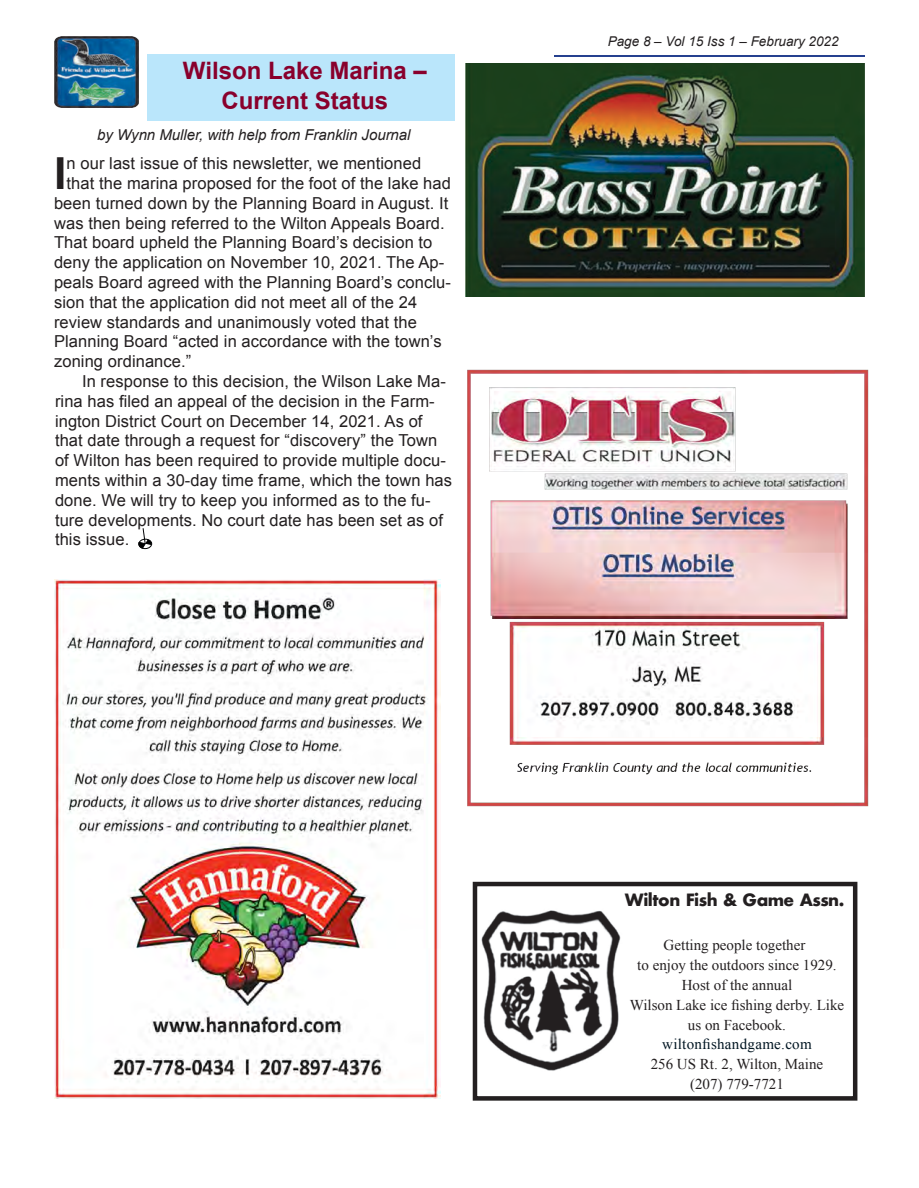
<style>
.page{position:relative;width:919px;height:1188px;background:#fff}
.page>*{position:absolute;margin:0;border:0;box-sizing:border-box;transform-origin:0 0}
.t1{font:700 44.1px "Arial";color:#231f20}
.t2{font:700 24px/30px "Arial";color:#89002c;text-align:center}
.t3{font:16.5px "Arial";letter-spacing:.005em;color:#231f20}
.t4{font:700 16.5px "Futura";letter-spacing:-.03em;color:#231f20}
.t5{font:15px/19.8px "Times New Roman";color:#231f20;text-align:center}
.t6{font:italic 15px "Arial";letter-spacing:-.005em;color:#231f20}
.t7{font:15px "Times New Roman";letter-spacing:.02em;color:#001522}
.t8{font:italic 13.5px "Arial";color:#231f20}
</style>
<div class="page">
<div style="left:147px;top:54px;width:308px;height:66px;background:#bae6fb"></div>
<hr style="left:554px;top:55px;width:310px;height:1px;background:#25408f">
<div style="left:138px;top:539px;width:14px;height:10px;border:1px solid #010203;border-radius:50%"></div>
<svg style="left:139px;top:528px;width:13px;height:20px"></svg>
<img style="left:54px;top:36px;width:84px;height:72px">
<img style="left:467px;top:369px;width:402px;height:438px">
<img style="left:465px;top:64px;width:399px;height:232px">
<img style="left:54px;top:580px;width:386px;height:518px">
<img style="left:477px;top:904px;width:144px;height:167px">
<div style="left:472px;top:882px;width:385px;height:219px;border:4px solid #231f20"></div>
<h2 class="t2" style="left:183px;top:57px;width:245px">Wilson Lake Marina –<br>Current Status</h2>
<p class="t6" style="left:97px;top:129px;width:315px">by Wynn Muller, with help from Franklin Journal</p>
<h1 class="t1" style="left:54px;top:157px;width:14px">I</h1>
<p class="t3" style="left:66px;top:157px;width:356px">n our last issue of this newsletter, we mentioned</p>
<p class="t3" style="left:66px;top:177px;width:386px">that the marina proposed for the foot of the lake had</p>
<p class="t3" style="left:54px;top:197px;width:396px">been turned down by the Planning Board in August. It</p>
<p class="t3" style="left:54px;top:217px;width:392px">was then being referred to the Wilton Appeals Board.</p>
<p class="t3" style="left:54px;top:236px;width:380px">That board upheld the Planning Board’s decision to</p>
<p class="t3" style="left:54px;top:256px;width:391px">deny the application on November 10, 2021. The Ap-</p>
<p class="t3" style="left:54px;top:276px;width:398px">peals Board agreed with the Planning Board’s conclu-</p>
<p class="t3" style="left:54px;top:296px;width:364px">sion that the application did not meet all of the 24</p>
<p class="t3" style="left:54px;top:316px;width:364px">review standards and unanimously voted that the</p>
<p class="t3" style="left:54px;top:335px;width:389px">Planning Board “acted in accordance with the town’s</p>
<p class="t3" style="left:54px;top:355px;width:139px">zoning ordinance.”</p>
<p class="t3" style="left:82px;top:375px;width:365px">In response to this decision, the Wilson Lake Ma-</p>
<p class="t3" style="left:55px;top:395px;width:381px">rina has filed an appeal of the decision in the Farm-</p>
<p class="t3" style="left:55px;top:415px;width:369px">ington District Court on December 14, 2021. As of</p>
<p class="t3" style="left:55px;top:434px;width:383px">that date through a request for “discovery” the Town</p>
<p class="t3" style="left:55px;top:454px;width:392px">of Wilton has been required to provide multiple docu-</p>
<p class="t3" style="left:55px;top:474px;width:398px">ments within a 30-day time frame, which the town has</p>
<p class="t3" style="left:55px;top:494px;width:377px">done. We will try to keep you informed as to the fu-</p>
<p class="t3" style="left:55px;top:514px;width:389px">ture developments. No court date has been set as of</p>
<p class="t3" style="left:55px;top:533px;width:76px">this issue.</p>
<p class="t8" style="left:607px;top:36px;width:232px">Page 8 – Vol 15 Iss 1 – February 2022</p>
<p class="t4" style="left:624px;top:892px;width:221px">Wilton Fish &amp; Game Assn.</p>
<p class="t5" style="left:629px;top:937px;width:216px">Getting people together<br>to enjoy the outdoors since 1929.<br>Host of the annual<br>Wilson Lake ice fishing derby. Like us on Facebook.</p>
<p class="t7" style="left:662px;top:1039px;width:151px">wiltonfishandgame.com</p>
<p class="t5" style="left:650px;top:1056px;width:174px">256 US Rt. 2, Wilton, Maine (207) 779-7721</p>
</div>
